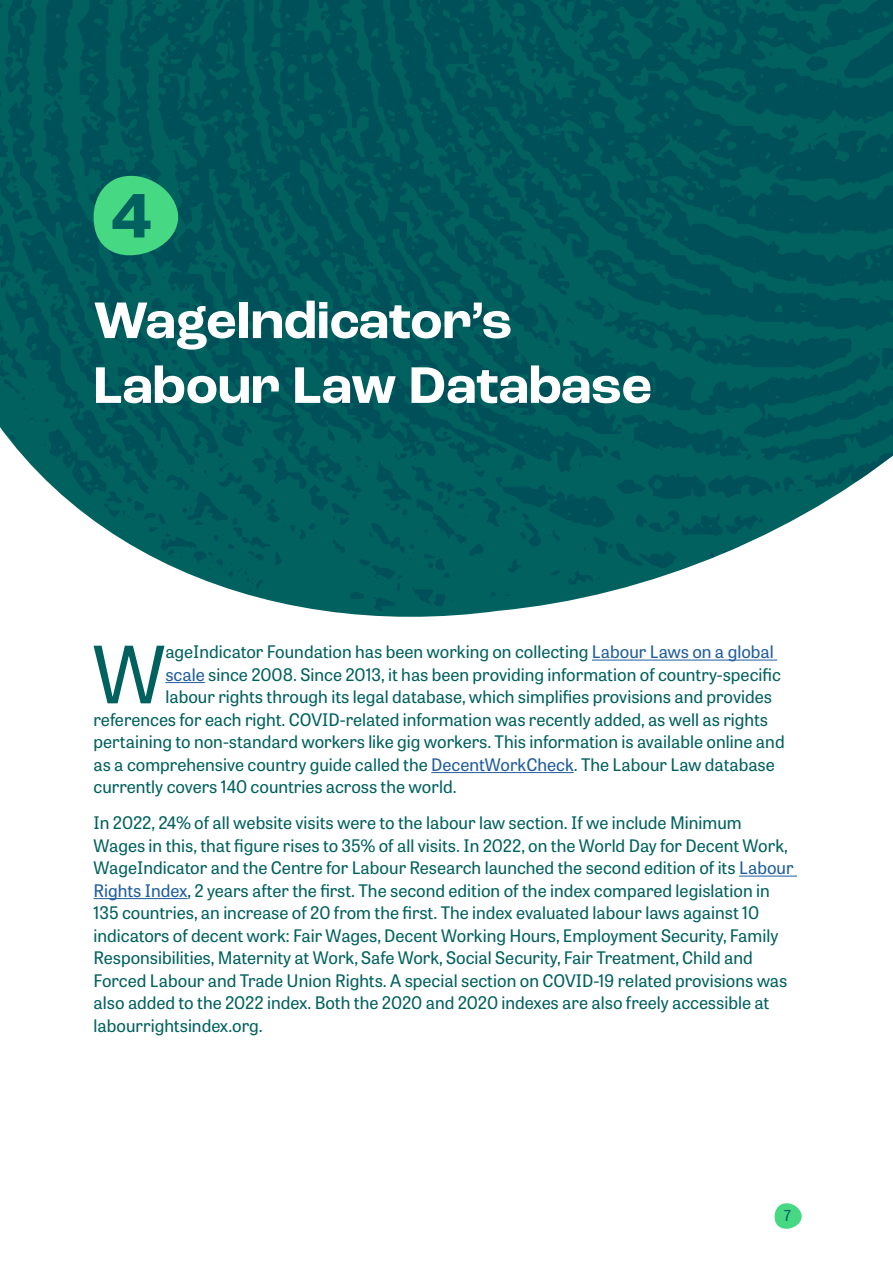
<style>
.page{position:relative;width:893px;height:1263px;background:#fff}
.page>*{position:absolute;margin:0;border:0;box-sizing:border-box;transform-origin:0 0}
.t1{font:78.6px "Tablet Gothic";color:#00615f}
.t2{font:700 66px "Roc Grotesk";color:#00615f}
.t3{font:700 54px/64.8px "Roc Grotesk";color:#fff}
.t4{font:17.25px/22.5px "Tablet Gothic";color:#00615f}
.t5{font:15px "Tablet Gothic";color:#00615f}
.s1{color:#205d9e}
</style>
<div class="page">
<svg style="left:774px;top:1203px;width:28px;height:26px"></svg>
<svg style="left:0;top:0;width:893px;height:617px;fill:#00615f"></svg>
<svg style="left:90px;top:168px;width:91px;height:89px"></svg>
<hr style="left:592px;top:660px;width:185px;height:1px;background:#205d9e">
<hr style="left:165px;top:682px;width:40px;height:1px;background:#205d9e">
<hr style="left:431px;top:772px;width:143px;height:1px;background:#205d9e">
<hr style="left:739px;top:876px;width:58px;height:1px;background:#205d9e">
<hr style="left:94px;top:898px;width:94px;height:1px;background:#205d9e">
<h2 class="t2" style="left:111px;top:175px;width:41px">4</h2>
<h3 class="t3" style="left:94px;top:289px;width:560px">WageIndicator’s<br>Labour Law Database</h3>
<h1 class="t1" style="left:93px;top:620px;width:74px">W</h1>
<p class="t4" style="left:165px;top:640px;width:610px">ageIndicator Foundation has been working on collecting <span class="s1">Labour Laws on a global</span></p>
<p class="t4" style="left:165px;top:662px;width:617px"><span class="s1">scale</span> since 2008. Since 2013, it has been providing information of country-specific</p>
<p class="t4" style="left:165px;top:685px;width:608px">labour rights through its legal database, which simplifies provisions and provides</p>
<p class="t4" style="left:94px;top:707px;width:676px">references for each right. COVID-related information was recently added, as well as rights</p>
<p class="t4" style="left:94px;top:730px;width:693px">pertaining to non-standard workers like gig workers. This information is available online and</p>
<p class="t4" style="left:94px;top:752px;width:683px">as a comprehensive country guide called the <span class="s1">DecentWorkCheck</span>. The Labour Law database</p>
<p class="t4" style="left:94px;top:775px;width:365px">currently covers 140 countries across the world.</p>
<p class="t4" style="left:94px;top:811px;width:702px">In 2022, 24% of all website visits were to the labour law section. If we include Minimum Wages in this, that figure rises to 35% of all visits. In 2022, on the World Day for Decent Work, WageIndicator and the Centre for Labour Research launched the second edition of its <span class="s1">Labour Rights Index</span>, 2 years after the first. The second edition of the index compared legislation in 135 countries, an increase of 20 from the first. The index evaluated labour laws against 10 indicators of decent work: Fair Wages, Decent Working Hours, Employment Security, Family Responsibilities, Maternity at Work, Safe Work, Social Security, Fair Treatment, Child and Forced Labour and Trade Union Rights. A special section on COVID-19 related provisions was also added to the 2022 index. Both the 2020 and 2020 indexes are also freely accessible at labourrightsindex.org.</p>
<p class="t5" style="left:784px;top:1205px;width:9px">7</p>
</div>
